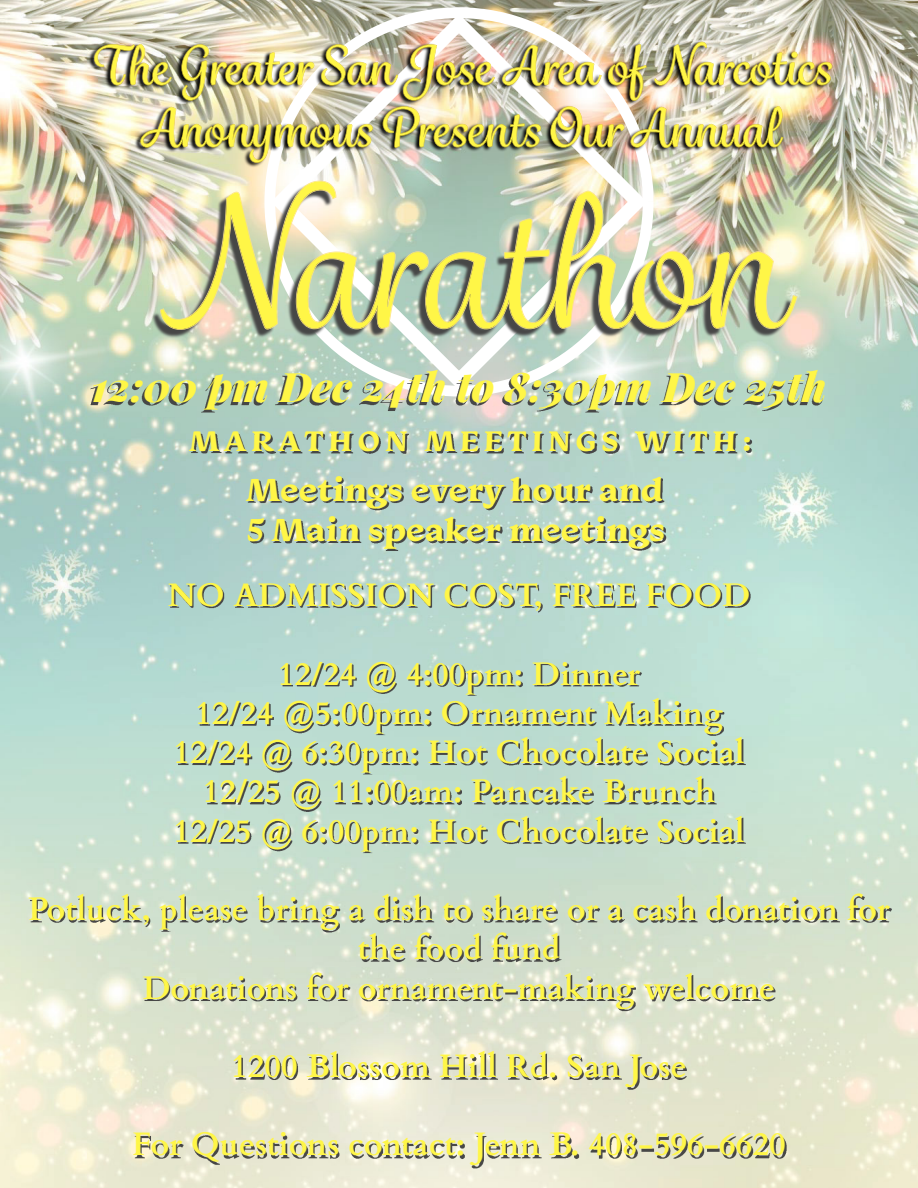
<style>
.page{position:relative;width:918px;height:1188px;background:#fff}
.page>*{position:absolute;margin:0;border:0;box-sizing:border-box;transform-origin:0 0}
.t1{font:175.95px "Grafolita Script";color:#fff647}
.t2{font:500 51.75px/62.1px "Grafolita Script";color:#fff647;text-align:center}
.t3{font:italic 900 40.8px "Playfair Display";color:#fff647}
.t4{font:700 33.3px/39.9px "Monarcha";color:#fff647}
.t5{font:700 32.55px/39.3px "Cardo";color:#fff647;text-align:center}
.t6{font:700 29.7px "Monarcha";letter-spacing:.175em;color:#fff647}
</style>
<div class="page">
<img style="left:0;top:0;width:918px;height:1188px">
<svg style="left:261px;top:4px;width:396px;height:16px"></svg>
<img style="left:61px;top:20px;width:841px;height:161px">
<img style="left:94px;top:42px;width:738px;height:80px">
<img style="left:73px;top:122px;width:845px;height:311px">
<img style="left:160px;top:181px;width:638px;height:149px">
<img style="left:44px;top:347px;width:822px;height:77px">
<img style="left:0;top:564px;width:918px;height:611px">
<img style="left:224px;top:468px;width:559px;height:91px">
<img style="left:169px;top:417px;width:680px;height:51px">
<h2 class="t2" style="left:89px;top:36px;width:744px">The Greater San Jose Area of Narcotics<br>Anonymous Presents Our Annual</h2>
<h1 class="t1" style="left:156px;top:154px;width:629px">Narathon</h1>
<p class="t3" style="left:92px;top:353px;width:736px">12:00 pm Dec 24th to 8:30pm Dec 25th</p>
<p class="t6" style="left:190px;top:421px;width:564px">MARATHON MEETINGS WITH:</p>
<p class="t4" style="left:247px;top:469px;width:420px">Meetings every hour and<br>5 Main speaker meetings</p>
<p class="t5" style="left:168px;top:573px;width:584px">NO ADMISSION COST, FREE FOOD</p>
<p class="t5" style="left:173px;top:652px;width:573px">12/24 @ 4:00pm: Dinner<br>12/24 @5:00pm: Ornament Making<br>12/24 @ 6:30pm: Hot Chocolate Social<br>12/25 @ 11:00am: Pancake Brunch<br>12/25 @ 6:00pm: Hot Chocolate Social</p>
<p class="t5" style="left:28px;top:887px;width:863px">Potluck, please bring a dish to share or a cash donation for the food fund<br>Donations for ornament-making welcome</p>
<p class="t5" style="left:231px;top:1044px;width:457px">1200 Blossom Hill Rd. San Jose</p>
<p class="t5" style="left:132px;top:1122px;width:655px">For Questions contact: Jenn B. 408-596-6620</p>
</div>
